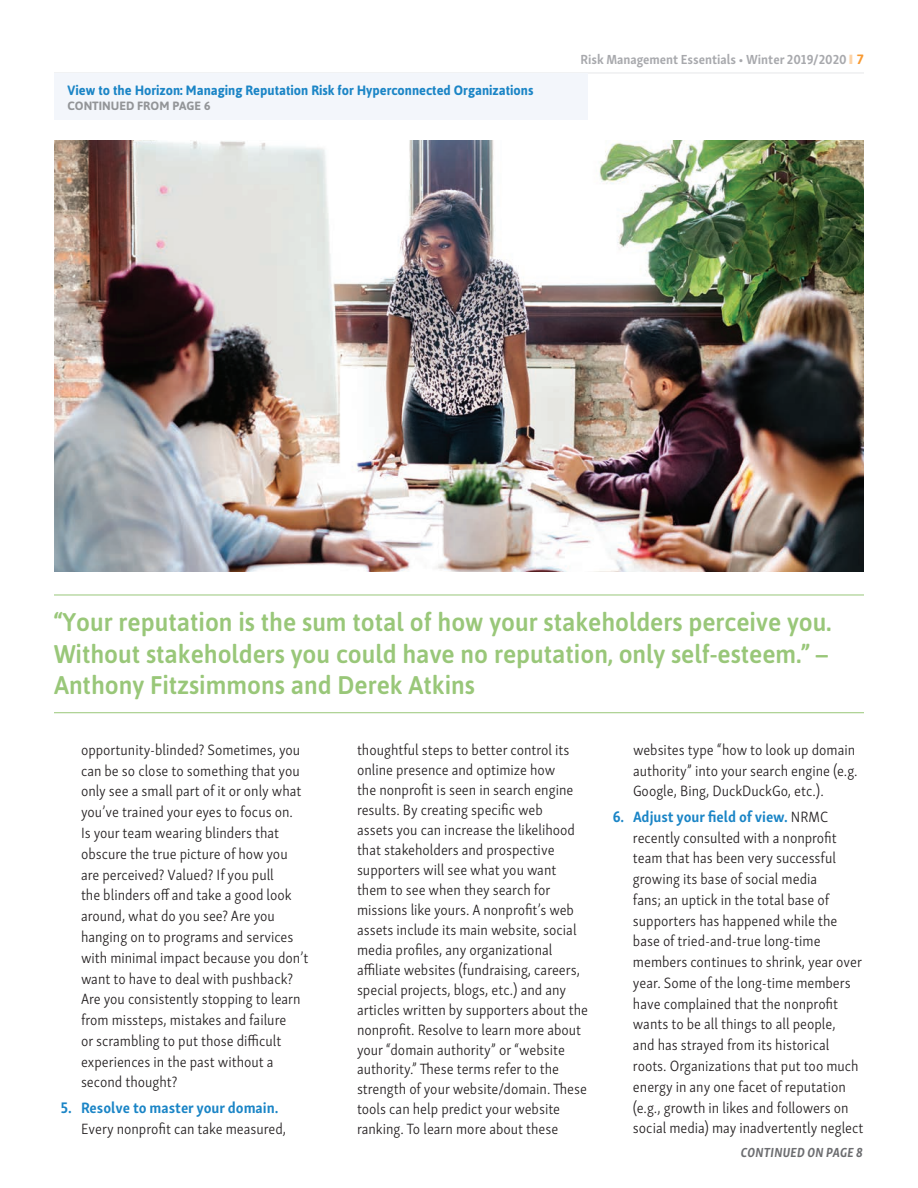
<style>
.page{position:relative;width:918px;height:1188px;background:#fff}
.page>*{position:absolute;margin:0;border:0;box-sizing:border-box;transform-origin:0 0}
.t1{font:500 25.5px/31.5px "Asap";color:#99c779;scale:.96 1}
.t2{font:300 15.3px/20px "Skolar Sans Latn Cn";color:#231f20}
.t3{font:700 13.5px "Asap";color:#1b85c6;scale:.95 1}
.t4{font:700 13.5px "Skolar Sans Latn Cn";color:#a8a9ad}
.t5{font:italic 700 13.5px "Skolar Sans Latn Cn";letter-spacing:.02em;color:#6c6d70}
.t6{font:700 12px "Asap";color:#939598}
.s1{color:#fdd3a6}
.s2{font-family:"Asap";color:#f89a32}
.s3{font-weight:700;font-size:15.75px;color:#1b85c6}
.s4{font-weight:700;color:#1b85c6}
</style>
<div class="page">
<hr style="left:54px;top:73px;width:810px;height:1px;background:#e6e7e9">
<img style="left:54px;top:140px;width:810px;height:432px">
<div style="left:54px;top:73px;width:534px;height:47px;background:#f3f6fb"></div>
<hr style="left:54px;top:595px;width:810px;height:1px;background:#99c779">
<hr style="left:54px;top:712px;width:810px;height:1px;background:#99c779">
<p class="t3" style="left:68px;top:83px;width:492px">View to the Horizon: Managing Reputation Risk for Hyperconnected Organizations</p>
<p class="t6" style="left:68px;top:99px;width:144px">CONTINUED FROM PAGE 6</p>
<p class="t4" style="left:580px;top:49px;width:285px">Risk Management Essentials • Winter 2019/2020 <span class="s1">❙</span> <span class="s2">7</span></p>
<h1 class="t1" style="left:54px;top:606px;width:811px">“Your reputation is the sum total of how your stakeholders perceive you.<br>Without stakeholders you could have no reputation, only self-esteem.” –<br>Anthony Fitzsimmons and Derek Atkins</h1>
<p class="t2" style="left:81px;top:738px;width:229px;line-height:20.9px">opportunity-blinded? Sometimes, you can be so close to something that you only see a small part of it or only what you’ve trained your eyes to focus on.<br>Is your team wearing blinders that obscure the true picture of how you are perceived? Valued? If you pull<br>the blinders off and take a good look around, what do you see? Are you hanging on to programs and services with minimal impact because you don’t want to have to deal with pushback?<br>Are you consistently stopping to learn from missteps, mistakes and failure<br>or scrambling to put those difficult experiences in the past without a second thought?</p>
<p class="t2" style="left:81px;top:1097px;width:207px;line-height:20.9px;text-indent:-20px"><span class="s3">5.</span> <span class="s4">Resolve to master your domain.<br></span>Every nonprofit can take measured,</p>
<p class="t2" style="left:357px;top:739px;width:232px">thoughtful steps to better control its online presence and optimize how<br>the nonprofit is seen in search engine results. By creating specific web<br>assets you can increase the likelihood that stakeholders and prospective supporters will see what you want them to see when they search for missions like yours. A nonprofit’s web assets include its main website, social media profiles, any organizational affiliate websites (fundraising, careers, special projects, blogs, etc.) and any articles written by supporters about the nonprofit. Resolve to learn more about your “domain authority” or “website authority.” These terms refer to the strength of your website/domain. These tools can help predict your website ranking. To learn more about these</p>
<p class="t2" style="left:633px;top:738px;width:226px;line-height:20.7px">websites type “how to look up domain authority” into your search engine (e.g.<br>Google, Bing, DuckDuckGo, etc.).</p>
<p class="t2" style="left:633px;top:805px;width:232px;line-height:20.7px;text-indent:-20px"><span class="s3">6.</span> <span class="s4">Adjust your field of view.</span> NRMC recently consulted with a nonprofit team that has been very successful growing its base of social media<br>fans; an uptick in the total base of supporters has happened while the base of tried-and-true long-time members continues to shrink, year over year. Some of the long-time members have complained that the nonprofit wants to be all things to all people,<br>and has strayed from its historical roots. Organizations that put too much energy in any one facet of reputation (e.g., growth in likes and followers on social media) may inadvertently neglect</p>
<p class="t5" style="left:741px;top:1142px;width:123px">CONTINUED ON PAGE 8</p>
</div>
